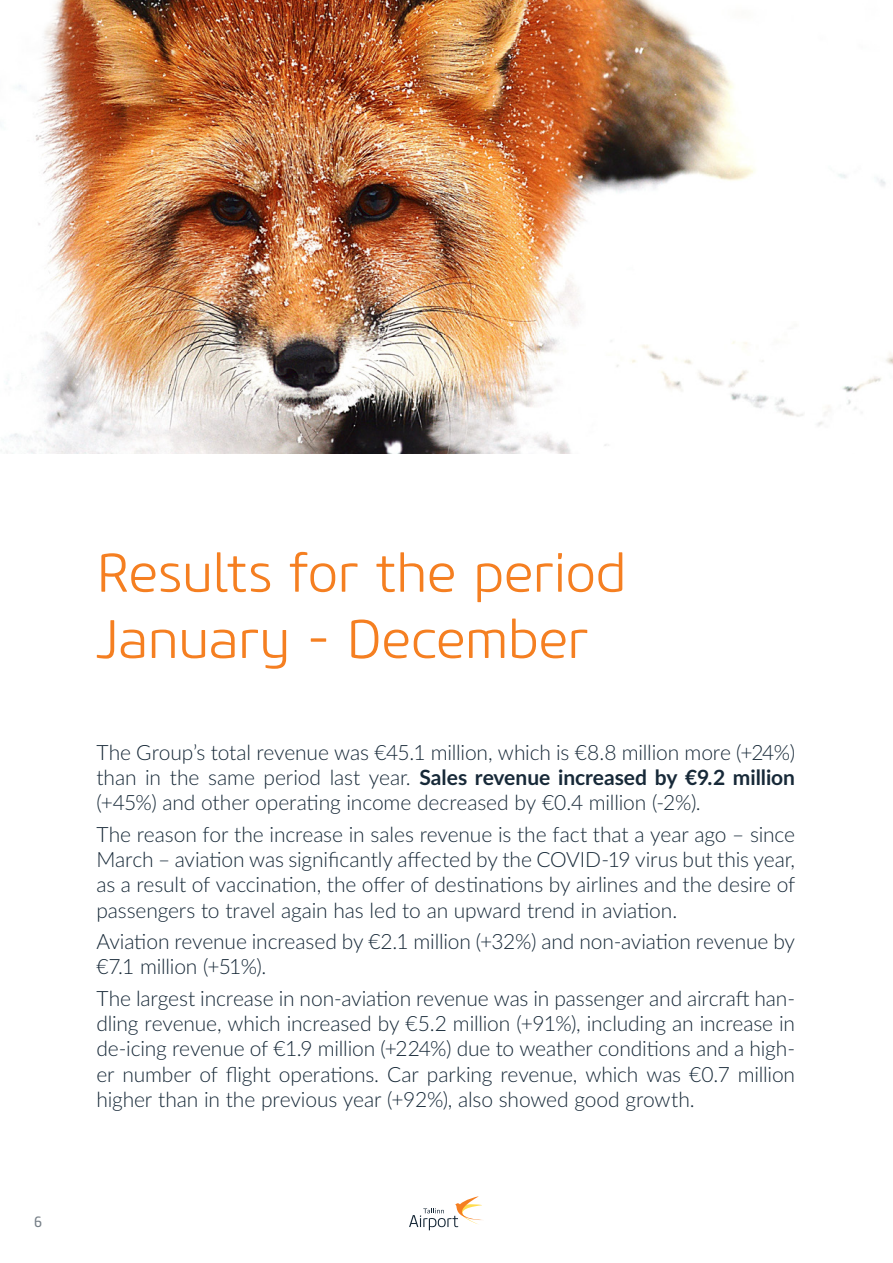
<style>
.page{position:relative;width:893px;height:1263px;background:#fff}
.page>*{position:absolute;margin:0;border:0;box-sizing:border-box;transform-origin:0 0}
.t1{font:300 54px/66.3px "Core Sans M35";letter-spacing:-.02em;color:#f57f21}
.t2{font:300 21px/25.2px "Lato";letter-spacing:-.01em;color:#172938;text-align:justify}
.t3{font:14.85px "Core Sans M45";color:#778088}
.s1{font-weight:700}
</style>
<div class="page">
<svg style="left:409px;top:1196px;width:73px;height:34px"></svg>
<img style="left:0;top:0;width:893px;height:454px">
<p class="t3" style="left:34px;top:1213px;width:10px">6</p>
<h1 class="t1" style="left:96px;top:541px;width:532px">Results for the period<br>January - December</h1>
<p class="t2" style="left:96px;top:739px;width:700px">The Group’s total revenue was €45.1 million, which is €8.8 million more (+24%) than in the same period last year. <span class="s1">Sales revenue increased by €9.2 million </span>(+45%) and other operating income decreased by €0.4 million (-2%).</p>
<p class="t2" style="left:96px;top:821px;width:700px">The reason for the increase in sales revenue is the fact that a year ago – since March – aviation was significantly affected by the COVID-19 virus but this year, as a result of vaccination, the offer of destinations by airlines and the desire of passengers to travel again has led to an upward trend in aviation.</p>
<p class="t2" style="left:96px;top:928px;width:700px">Aviation revenue increased by €2.1 million (+32%) and non-aviation revenue by €7.1 million (+51%).</p>
<p class="t2" style="left:96px;top:985px;width:700px">The largest increase in non-aviation revenue was in passenger and aircraft han&shy;dling revenue, which increased by €5.2 million (+91%), including an increase in de-icing revenue of €1.9 million (+224%) due to weather conditions and a high&shy;er number of flight operations. Car parking revenue, which was €0.7 million higher than in the previous year (+92%), also showed good growth.</p>
</div>
